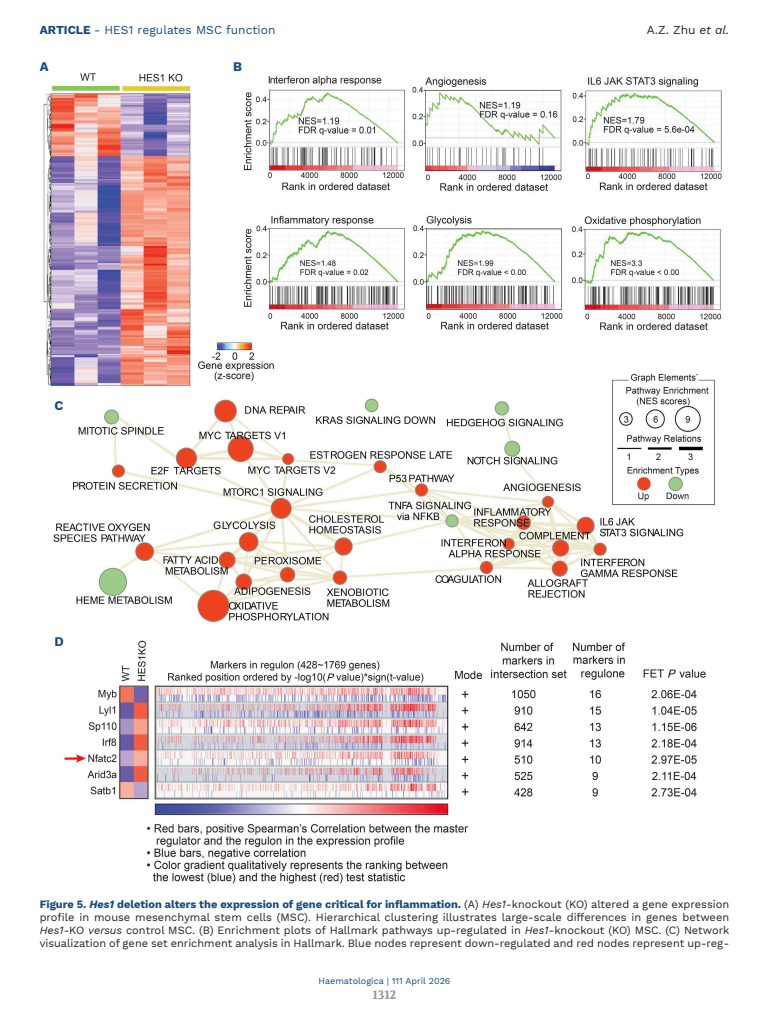
<style>
.page{position:relative;width:769px;height:1024px;background:#fff}
.page>*{position:absolute;margin:0;border:0;box-sizing:border-box;transform-origin:0 0}
.LETTERE_Figure{font:700 13px "Work Sans";color:#134a80}
.t1{font:12px "Work Sans";color:#134a80}
.t2{font:12px "Work Sans";color:#231f20}
.t3{font:700 12px "Volkhov";color:#939598}
.DIDA_Figura{font:11px/13px "Work Sans";color:#231f20;text-align:justify}
.t4{font:9px "Work Sans";color:#134a80}
.s1{font-weight:700}
.s2{font-style:italic}
.s3{font-weight:700;color:#134a80}
.s4{font-weight:700;font-style:italic;color:#134a80}
</style>
<div class="page">
<img style="left:43px;top:73px;width:679px;height:811px">
<p class="t1" style="left:40px;top:23px;width:237px"><span class="s1">ARTICLE</span> - HES1 regulates MSC function</p>
<p class="t2" style="left:646px;top:23px;width:84px">A.Z. Zhu <span class="s2">et al.</span></p>
<p class="LETTERE_Figure" style="left:40px;top:59px;width:10px">A</p>
<p class="LETTERE_Figure" style="left:55px;top:397px;width:10px">C</p>
<p class="LETTERE_Figure" style="left:55px;top:634px;width:11px">D</p>
<p class="LETTERE_Figure" style="left:233px;top:59px;width:10px">B</p>
<p class="DIDA_Figura" style="left:40px;top:898px;width:691px"><span class="s3">Figure 5.</span> <span class="s4">Hes1</span> <span class="s3">deletion alters the expression of gene critical for inflammation.</span> (A) <span class="s2">Hes1</span>-knockout (KO) altered a gene expression profile in mouse mesenchymal stem cells (MSC). Hierarchical clustering illustrates large-scale differences in genes between <span class="s2">Hes1</span>-KO <span class="s2">versus</span> control MSC. (B) Enrichment plots of Hallmark pathways up-regulated in <span class="s2">Hes1</span>-knockout (KO) MSC. (C) Network visualization of gene set enrichment analysis in Hallmark. Blue nodes represent down-regulated and red nodes represent up-reg-</p>
<p class="t4" style="left:318px;top:975px;width:133px">Haematologica | 111 April 2026</p>
<p class="t3" style="left:372px;top:987px;width:25px">1312</p>
</div>
